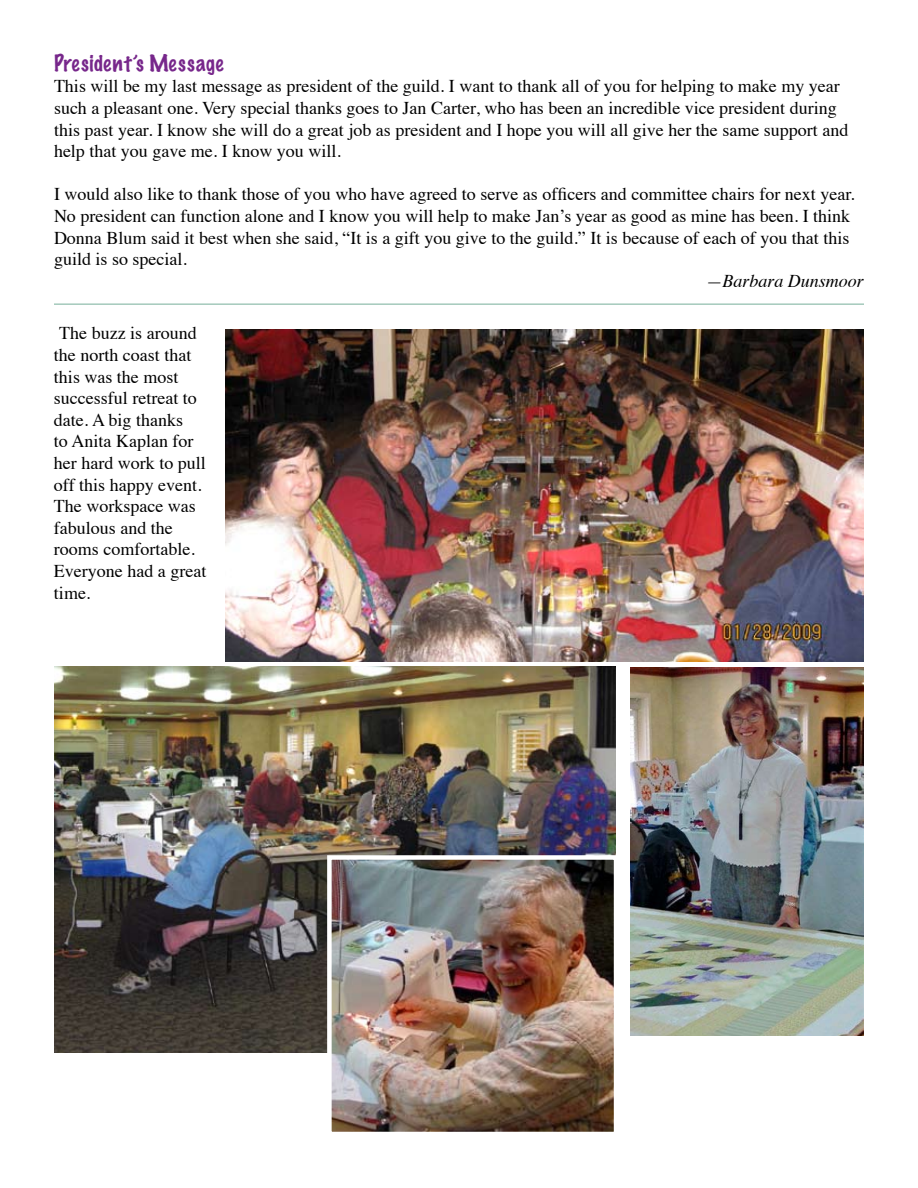
<style>
.page{position:relative;width:918px;height:1188px;background:#fff}
.page>*{position:absolute;margin:0;border:0;box-sizing:border-box;transform-origin:0 0}
.t1{font:100 21px "Marker Felt";letter-spacing:.035em;color:#77278b}
.t2{font:18px/21.6px "Times";color:#000}
.t3{font:italic 18px "Times";color:#000}
</style>
<div class="page">
<img style="left:54px;top:667px;width:561px;height:386px">
<img style="left:225px;top:329px;width:639px;height:333px">
<img style="left:332px;top:860px;width:281px;height:271px">
<div style="left:327px;top:855px;width:291px;height:281px;border:4px solid #fff"></div>
<img style="left:630px;top:668px;width:234px;height:367px">
<hr style="left:54px;top:304px;width:810px;height:1px;background:#77ae99">
<p class="t1" style="left:54px;top:53px;width:171px">President’s Message</p>
<p class="t2" style="left:54px;top:77px;width:796px">This will be my last message as president of the guild. I want to thank all of you for helping to make my year such a pleasant one. Very special thanks goes to Jan Carter, who has been an incredible vice president during this past year. I know she will do a great job as president and I hope you will all give her the same support and help that you gave me. I know you will.</p>
<p class="t2" style="left:54px;top:185px;width:802px">I would also like to thank those of you who have agreed to serve as officers and committee chairs for next year.<br>No president can function alone and I know you will help to make Jan’s year as good as mine has been. I think Donna Blum said it best when she said, “It is a gift you give to the guild.” It is because of each of you that this guild is so special.</p>
<p class="t3" style="left:706px;top:273px;width:159px">—Barbara Dunsmoor</p>
<p class="t2" style="left:54px;top:324px;width:154px">The buzz is around the north coast that this was the most successful retreat to date. A big thanks<br>to Anita Kaplan for her hard work to pull off this happy event.<br>The workspace was fabulous and the rooms comfortable.<br>Everyone had a great time.</p>
</div>
